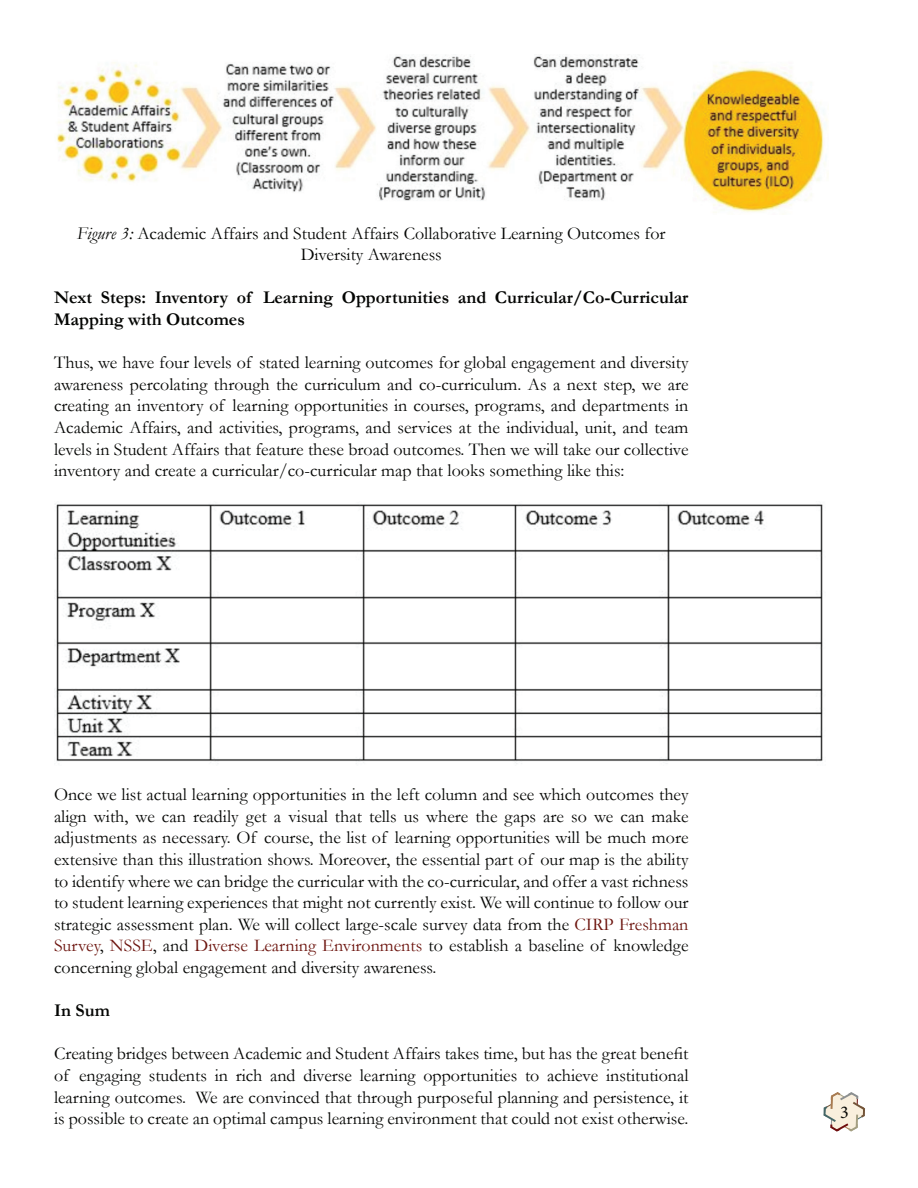
<style>
.page{position:relative;width:918px;height:1188px;background:#fff}
.page>*{position:absolute;margin:0;border:0;box-sizing:border-box;transform-origin:0 0}
.t1{font:18px/21.6px "Garamond";color:#040503;text-align:justify}
.t2{font:700 18px/21.6px "Garamond";color:#040503}
.t3{font:18px "Minion Pro";color:#040503}
.s1{font-style:italic}
.s2{color:#6c140e}
</style>
<div class="page">
<svg style="left:823px;top:1092px;width:42px;height:40px"></svg>
<img style="left:56px;top:54px;width:772px;height:158px">
<img style="left:55px;top:504px;width:768px;height:260px">
<p class="t1" style="left:77px;top:222px;width:590px;text-align:center"><span class="s1">Figure 3:</span> Academic Affairs and Student Affairs Collaborative Learning Outcomes for<br>Diversity Awareness</p>
<p class="t2" style="left:54px;top:287px;width:636px">Next Steps: Inventory of Learning Opportunities and Curricular/Co-Curricular<br>Mapping with Outcomes</p>
<p class="t1" style="left:54px;top:351px;width:636px">Thus, we have four levels of stated learning outcomes for global engagement and diversity awareness percolating through the curriculum and co-curriculum. As a next step, we are creating an inventory of learning opportunities in courses, programs, and departments in Academic Affairs, and activities, programs, and services at the individual, unit, and team levels in Student Affairs that feature these broad outcomes. Then we will take our collective inventory and create a curricular/co-curricular map that looks something like this:</p>
<p class="t1" style="left:54px;top:783px;width:636px">Once we list actual learning opportunities in the left column and see which outcomes they align with, we can readily get a visual that tells us where the gaps are so we can make adjustments as necessary. Of course, the list of learning opportunities will be much more extensive than this illustration shows. Moreover, the essential part of our map is the ability to identify where we can bridge the curricular with the co-curricular, and offer a vast richness to student learning experiences that might not currently exist. We will continue to follow our strategic assessment plan. We will collect large-scale survey data from the <span class="s2">CIRP Freshman Survey</span>, <span class="s2">NSSE</span>, and <span class="s2">Diverse Learning Environments</span> to establish a baseline of knowledge concerning global engagement and diversity awareness.</p>
<p class="t2" style="left:54px;top:1000px;width:57px">In Sum</p>
<p class="t1" style="left:54px;top:1042px;width:636px">Creating bridges between Academic and Student Affairs takes time, but has the great benefit of engaging students in rich and diverse learning opportunities to achieve institutional learning outcomes. We are convinced that through purposeful planning and persistence, it is possible to create an optimal campus learning environment that could not exist otherwise.</p>
<p class="t3" style="left:840px;top:1100px;width:10px">3</p>
</div>
